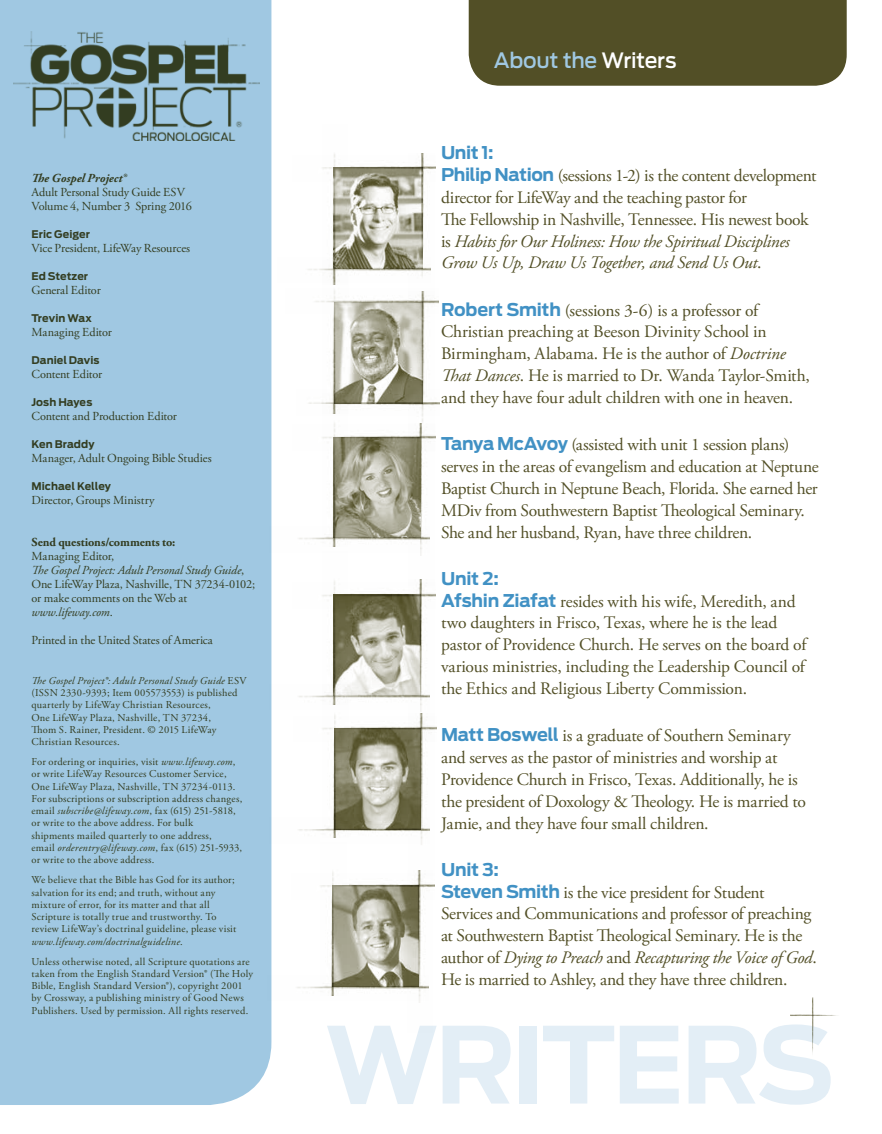
<style>
.page{position:relative;width:882px;height:1134px;background:#fff}
.page>*{position:absolute;margin:0;border:0;box-sizing:border-box;transform-origin:0 0}
.t1{font:700 105px "Antenna";letter-spacing:-.04em;color:#e3eef6}
.t2{font:500 21px "Antenna";letter-spacing:-.015em;color:#a0c8e2}
.t3{font:17.5px/21.9px "Adobe Garamond Pro";letter-spacing:-.02em;color:#524f26}
.t4{font:700 17.5px "Antenna";letter-spacing:-.02em;color:#4191c4}
.t5{font:12.25px/14px "Adobe Garamond Pro";letter-spacing:-.01em;color:#524f26}
.t6{font:700 12.25px "Adobe Garamond Pro";letter-spacing:-.005em;color:#524f26}
.t7{font:italic 700 12.25px "Adobe Garamond Pro";color:#524f26}
.t8{font:10.5px/12.2px "Adobe Garamond Pro";letter-spacing:.02em;color:#524f26}
.t9{font:700 10.5px "Antenna";letter-spacing:.005em;color:#524f26}
.s1{font-style:italic}
.s2{color:#fff}
.s3{font-family:"Antenna";font-weight:700;color:#4191c4}
</style>
<div class="page">
<div style="left:0;top:0;width:271px;height:1105px;background:#a0c8e2"></div>
<img style="left:14px;top:32px;width:245px;height:109px">
<img style="left:348px;top:608px;width:61px;height:76px">
<img style="left:409px;top:608px;width:13px;height:104px">
<img style="left:269px;top:684px;width:161px;height:26px">
<img style="left:348px;top:585px;width:88px;height:23px">
<img style="left:322px;top:581px;width:26px;height:104px">
<img style="left:348px;top:181px;width:61px;height:76px">
<img style="left:409px;top:153px;width:15px;height:104px">
<img style="left:308px;top:257px;width:123px;height:20px">
<img style="left:348px;top:156px;width:88px;height:25px">
<img style="left:322px;top:154px;width:26px;height:107px">
<img style="left:348px;top:314px;width:61px;height:76px">
<img style="left:322px;top:261px;width:26px;height:129px">
<img style="left:315px;top:288px;width:123px;height:26px">
<img style="left:308px;top:390px;width:131px;height:15px">
<img style="left:409px;top:292px;width:26px;height:132px">
<img style="left:419px;top:424px;width:3px;height:161px">
<img style="left:348px;top:451px;width:72px;height:75px">
<img style="left:269px;top:526px;width:161px;height:26px">
<img style="left:348px;top:425px;width:88px;height:26px">
<img style="left:322px;top:393px;width:26px;height:153px">
<div style="left:469px;top:0;width:378px;height:86px;background:#524f26"></div>
<img style="left:812px;top:997px;width:2px;height:56px">
<img style="left:791px;top:1004px;width:46px;height:16px">
<img style="left:348px;top:742px;width:61px;height:76px">
<img style="left:409px;top:713px;width:14px;height:158px">
<img style="left:270px;top:818px;width:160px;height:25px">
<img style="left:348px;top:716px;width:88px;height:26px">
<img style="left:322px;top:685px;width:26px;height:153px">
<img style="left:346px;top:899px;width:61px;height:76px">
<img style="left:407px;top:871px;width:22px;height:132px">
<img style="left:268px;top:975px;width:160px;height:26px">
<img style="left:320px;top:874px;width:114px;height:25px">
<img style="left:321px;top:842px;width:25px;height:153px">
<p class="t7" style="left:32px;top:171px;width:96px">The Gospel Project®</p>
<p class="t5" style="left:32px;top:185px;width:162px">Adult Personal Study Guide ESV<br>Volume 4, Number 3 Spring 2016</p>
<p class="t9" style="left:32px;top:227px;width:60px">Eric Geiger</p>
<p class="t5" style="left:32px;top:241px;width:160px">Vice President, LifeWay Resources</p>
<p class="t9" style="left:32px;top:269px;width:58px">Ed Stetzer</p>
<p class="t5" style="left:32px;top:283px;width:71px">General Editor</p>
<p class="t9" style="left:32px;top:311px;width:62px">Trevin Wax</p>
<p class="t5" style="left:32px;top:325px;width:82px">Managing Editor</p>
<p class="t9" style="left:32px;top:353px;width:70px">Daniel Davis</p>
<p class="t5" style="left:32px;top:367px;width:72px">Content Editor</p>
<p class="t9" style="left:32px;top:395px;width:62px">Josh Hayes</p>
<p class="t5" style="left:32px;top:409px;width:147px">Content and Production Editor</p>
<p class="t9" style="left:32px;top:437px;width:65px">Ken Braddy</p>
<p class="t5" style="left:32px;top:451px;width:182px">Manager, Adult Ongoing Bible Studies</p>
<p class="t9" style="left:32px;top:479px;width:81px">Michael Kelley</p>
<p class="t5" style="left:32px;top:493px;width:124px">Director, Groups Ministry</p>
<p class="t6" style="left:32px;top:534px;width:145px">Send questions/comments to:</p>
<p class="t5" style="left:32px;top:549px;width:225px">Managing Editor,<br><span class="s1">The Gospel Project: Adult Personal Study Guide</span>,<br>One LifeWay Plaza, Nashville, TN 37234-0102; or make comments on the Web at <span class="s1">www.lifeway.com</span>.</p>
<p class="t5" style="left:32px;top:633px;width:183px">Printed in the United States of America</p>
<p class="t8" style="left:31px;top:675px;width:217px"><span class="s1">The Gospel Project®: Adult Personal Study Guide</span> ESV (ISSN 2330-9393; Item 005573553) is published quarterly by LifeWay Christian Resources,<br>One LifeWay Plaza, Nashville, TN 37234,<br>Thom S. Rainer, President. © 2015 LifeWay Christian Resources.</p>
<p class="t8" style="left:31px;top:756px;width:212px">For ordering or inquiries, visit <span class="s1">www.lifeway.com</span>, or write LifeWay Resources Customer Service, One LifeWay Plaza, Nashville, TN 37234-0113.<br>For subscriptions or subscription address changes, email <span class="s1">subscribe@lifeway.com</span>, fax (615) 251-5818, or write to the above address. For bulk<br>shipments mailed quarterly to one address,<br>email <span class="s1">orderentry@lifeway.com</span>, fax (615) 251-5933, or write to the above address.</p>
<p class="t8" style="left:31px;top:874px;width:206px">We believe that the Bible has God for its author; salvation for its end; and truth, without any mixture of error, for its matter and that all Scripture is totally true and trustworthy. To review LifeWay’s doctrinal guideline, please visit <span class="s1">www.lifeway.com/doctrinalguideline</span>.</p>
<p class="t8" style="left:31px;top:956px;width:223px">Unless otherwise noted, all Scripture quotations are taken from the English Standard Version® (The Holy Bible, English Standard Version®), copyright 2001 by Crossway, a publishing ministry of Good News Publishers. Used by permission. All rights reserved.</p>
<p class="t2" style="left:494px;top:48px;width:184px">About the <span class="s2">Writers</span></p>
<p class="t4" style="left:441px;top:142px;width:54px">Unit 1:</p>
<p class="t3" style="left:441px;top:165px;width:377px"><span class="s3">Philip Nation</span> (sessions 1-2) is the content development director for LifeWay and the teaching pastor for<br>The Fellowship in Nashville, Tennessee. His newest book is <span class="s1">Habits for Our Holiness: How the Spiritual Disciplines Grow Us Up, Draw Us Together, and Send Us Out</span>.</p>
<p class="t3" style="left:441px;top:300px;width:370px"><span class="s3">Robert Smith</span> (sessions 3-6) is a professor of Christian preaching at Beeson Divinity School in Birmingham, Alabama. He is the author of <span class="s1">Doctrine That Dances</span>. He is married to Dr. Wanda Taylor-Smith, and they have four adult children with one in heaven.</p>
<p class="t3" style="left:441px;top:434px;width:379px"><span class="s3">Tanya McAvoy</span> (assisted with unit 1 session plans) serves in the areas of evangelism and education at Neptune Baptist Church in Neptune Beach, Florida. She earned her MDiv from Southwestern Baptist Theological Seminary.<br>She and her husband, Ryan, have three children.</p>
<p class="t4" style="left:441px;top:568px;width:59px">Unit 2:</p>
<p class="t3" style="left:441px;top:591px;width:369px"><span class="s3">Afshin Ziafat</span> resides with his wife, Meredith, and two daughters in Frisco, Texas, where he is the lead pastor of Providence Church. He serves on the board of various ministries, including the Leadership Council of the Ethics and Religious Liberty Commission.</p>
<p class="t3" style="left:441px;top:725px;width:366px"><span class="s3">Matt Boswell</span> is a graduate of Southern Seminary and serves as the pastor of ministries and worship at Providence Church in Frisco, Texas. Additionally, he is the president of Doxology &amp; Theology. He is married to Jamie, and they have four small children.</p>
<p class="t4" style="left:441px;top:859px;width:59px">Unit 3:</p>
<p class="t3" style="left:441px;top:882px;width:377px"><span class="s3">Steven Smith</span> is the vice president for Student Services and Communications and professor of preaching at Southwestern Baptist Theological Seminary. He is the author of <span class="s1">Dying to Preach</span> and <span class="s1">Recapturing the Voice of God</span>.<br>He is married to Ashley, and they have three children.</p>
<h1 class="t1" style="left:325px;top:1003px;width:511px">WRITERS</h1>
</div>
